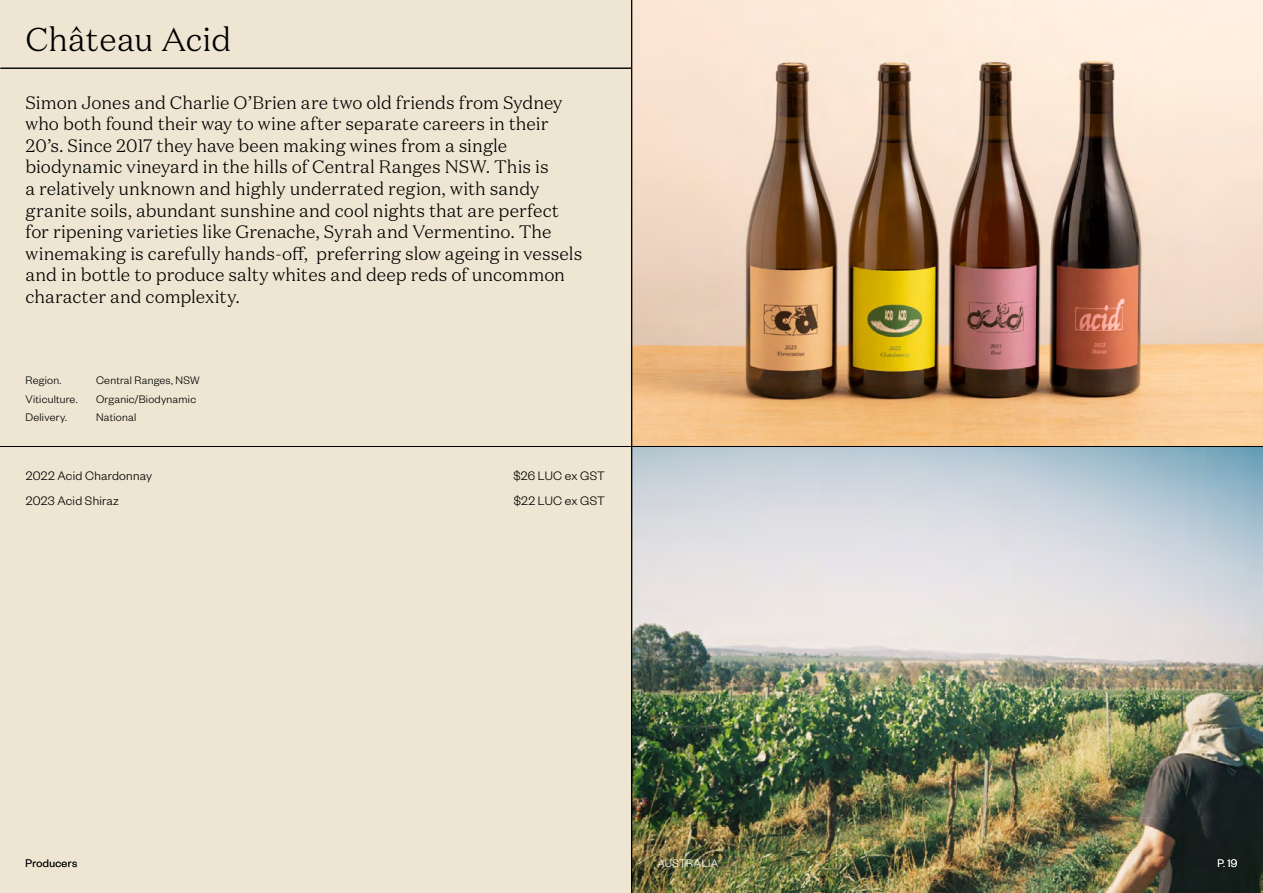
<style>
.page{position:relative;width:1263px;height:893px;background:#fff}
.page>*{position:absolute;margin:0;border:0;box-sizing:border-box;transform-origin:0 0}
.t1{font:300 33px "Domaine Text";color:#000}
.t2{font:300 18px/21.6px "Domaine Text";color:#000}
.t3{font:300 13.5px "Founders Grotesk";letter-spacing:.015em;color:#000}
.t4{font:300 12px "Founders Grotesk";letter-spacing:.02em;color:#000}
.t5{font:300 12px "Founders Grotesk";letter-spacing:.03em;color:#fff}
</style>
<div class="page">
<div style="left:0;top:1px;width:1263px;height:892px;background:#eee6d2"></div>
<img style="left:632px;top:0;width:631px;height:893px">
<hr style="left:0;top:68px;width:631px;height:1px;background:#000">
<hr style="left:631px;top:0;width:1px;height:893px;background:#000">
<hr style="left:0;top:446px;width:1263px;height:1px;background:#000">
<h1 class="t1" style="left:26px;top:19px;width:207px">Château Acid</h1>
<p class="t2" style="left:26px;top:91px;width:558px">Simon Jones and Charlie O’Brien are two old friends from Sydney who both found their way to wine after separate careers in their 20’s. Since 2017 they have been making wines from a single biodynamic vineyard in the hills of Central Ranges NSW. This is<br>a relatively unknown and highly underrated region, with sandy granite soils, abundant sunshine and cool nights that are perfect for ripening varieties like Grenache, Syrah and Vermentino. The winemaking is carefully hands-off, preferring slow ageing in vessels and in bottle to produce salty whites and deep reds of uncommon character and complexity.</p>
<p class="t4" style="left:26px;top:373px;width:37px">Region.</p>
<p class="t4" style="left:96px;top:373px;width:105px">Central Ranges, NSW</p>
<p class="t4" style="left:26px;top:392px;width:54px">Viticulture.</p>
<p class="t4" style="left:96px;top:392px;width:102px">Organic/Biodynamic</p>
<p class="t4" style="left:26px;top:410px;width:43px">Delivery.</p>
<p class="t4" style="left:96px;top:410px;width:42px">National</p>
<p class="t3" style="left:26px;top:468px;width:128px">2022 Acid Chardonnay</p>
<p class="t3" style="left:513px;top:468px;width:93px">$26 LUC ex GST</p>
<p class="t3" style="left:26px;top:492px;width:95px">2023 Acid Shiraz</p>
<p class="t3" style="left:514px;top:492px;width:93px">$22 LUC ex GST</p>
<p class="t4" style="left:26px;top:856px;width:53px">Producers</p>
<p class="t5" style="left:1217px;top:856px;width:22px">P. 19</p>
<p class="t5" style="left:657px;top:856px;width:62px">AUSTRALIA</p>
</div>
